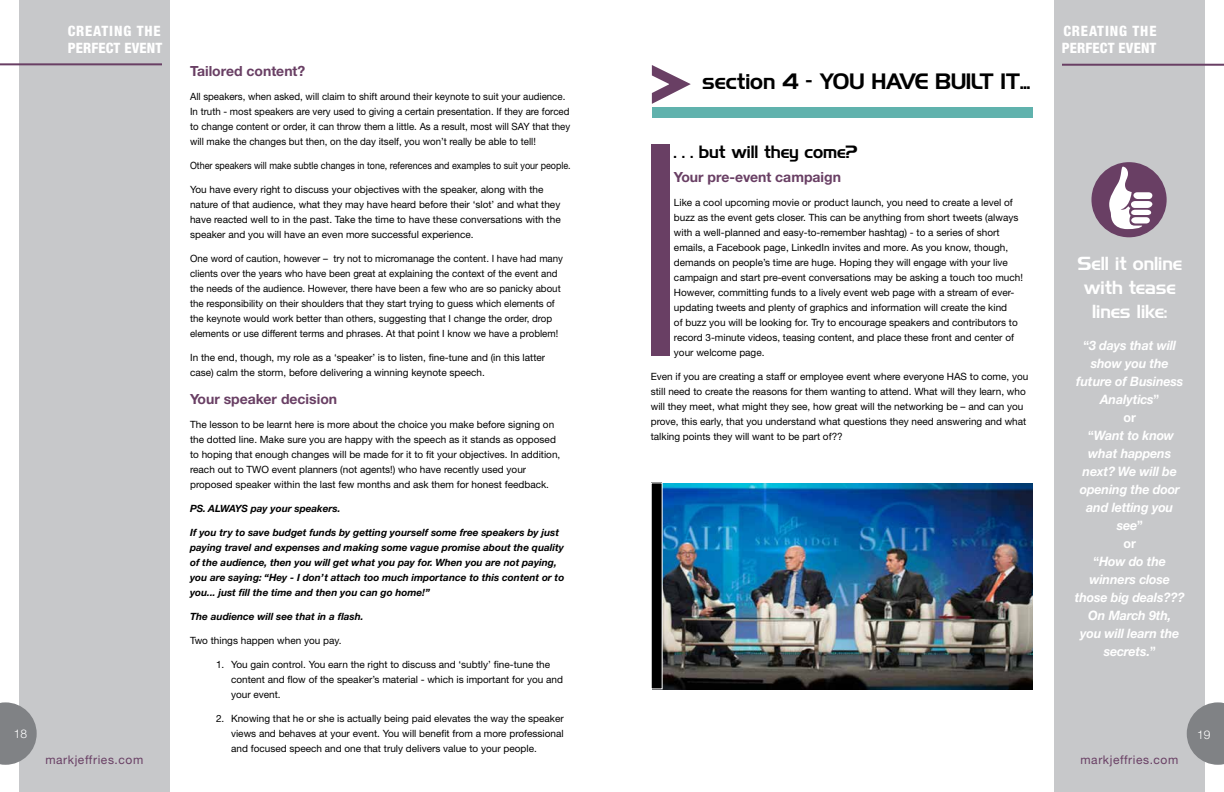
<style>
.page{position:relative;width:1224px;height:792px;background:#fff}
.page>*{position:absolute;margin:0;border:0;box-sizing:border-box;transform-origin:0 0}
.t1{font:700 58px "Thonburi";color:#693f64}
.t2{font:20px "Highland Gothic FLF";color:#000}
.t3{font:17px/24px "Highland Gothic FLF";color:#fff;text-align:center}
.t4{font:16px "Highland Gothic FLF";color:#000}
.t5{font:800 condensed 14.3px/16.9px "Helvetica Neue";letter-spacing:.01em;color:#fff}
.t6{font:700 14px "Helvetica Neue CE";color:#693f64}
.t7{font:italic 700 13px/18px "Helvetica Neue CE";letter-spacing:-.01em;color:#fff;text-align:center;scale:.96 1}
.t8{font:12px "Helvetica Neue";letter-spacing:.05em;color:#693f64}
.t9{font:300 12px "Helvetica Neue";color:#fff}
.t10{font:10px/15px "Helvetica Neue";color:#000}
.t11{font:italic 700 10px/15px "Helvetica Neue CE";color:#000}
.t12{font:10px "Helvetica Neue";color:#000;scale:.9 1}
.s1{font-style:normal}
</style>
<div class="page">
<div style="left:19px;top:0;width:150px;height:792px;background:#c7c8ca"></div>
<svg style="left:0;top:702px;width:37px;height:63px"></svg>
<div style="left:1054px;top:0;width:150px;height:792px;background:#c7c8ca"></div>
<svg style="left:1187px;top:702px;width:37px;height:63px"></svg>
<hr style="left:0;top:63px;width:162px;height:2px;background:#693f64">
<hr style="left:1062px;top:64px;width:162px;height:2px;background:#693f64">
<div style="left:651px;top:144px;width:18px;height:212px;background:#693f64"></div>
<div style="left:652px;top:107px;width:380px;height:10px;background:#60b2ad"></div>
<svg style="left:651px;top:65px;width:40px;height:39px"></svg>
<div style="left:1091px;top:162px;width:76px;height:75px;background:#693f64;border-radius:50%"></div>
<svg style="left:1109px;top:167px;width:43px;height:62px"></svg>
<img style="left:663px;top:483px;width:369px;height:206px">
<svg style="left:651px;top:482px;width:12px;height:208px;background:#292a2b"></svg>
<h3 class="t5" style="left:68px;top:22px;width:96px">CREATING THE<br>PERFECT EVENT</h3>
<h3 class="t5" style="left:1062px;top:23px;width:96px">CREATING THE<br>PERFECT EVENT</h3>
<h3 class="t6" style="left:190px;top:62px;width:117px">Tailored content?</h3>
<p class="t10" style="left:190px;top:88px;width:382px">All speakers, when asked, will claim to shift around their keynote to suit your audience.<br>In truth - most speakers are very used to giving a certain presentation. If they are forced to change content or order, it can throw them a little. As a result, most will SAY that they will make the changes but then, on the day itself, you won’t really be able to tell!</p>
<p class="t12" style="left:190px;top:159px;width:425px">Other speakers will make subtle changes in tone, references and examples to suit your people.</p>
<p class="t10" style="left:190px;top:181px;width:372px">You have every right to discuss your objectives with the speaker, along with the nature of that audience, what they may have heard before their ‘slot’ and what they have reacted well to in the past. Take the time to have these conversations with the speaker and you will have an even more successful experience.</p>
<p class="t10" style="left:190px;top:250px;width:375px">One word of caution, however – try not to micromanage the content. I have had many clients over the years who have been great at explaining the context of the event and the needs of the audience. However, there have been a few who are so panicky about the responsibility on their shoulders that they start trying to guess which elements of the keynote would work better than others, suggesting that I change the order, drop elements or use different terms and phrases. At that point I know we have a problem!</p>
<p class="t10" style="left:190px;top:349px;width:357px">In the end, though, my role as a ‘speaker’ is to listen, fine-tune and (in this latter case) calm the storm, before delivering a winning keynote speech.</p>
<h3 class="t6" style="left:190px;top:390px;width:149px">Your speaker decision</h3>
<p class="t10" style="left:190px;top:417px;width:372px">The lesson to be learnt here is more about the choice you make before signing on the dotted line. Make sure you are happy with the speech as it stands as opposed to hoping that enough changes will be made for it to fit your objectives. In addition, reach out to TWO event planners (not agents!) who have recently used your proposed speaker within the last few months and ask them for honest feedback.</p>
<p class="t11" style="left:190px;top:501px;width:152px">PS. ALWAYS pay your speakers.</p>
<p class="t11" style="left:190px;top:525px;width:376px">If you try to save budget funds by getting yourself some free speakers by just paying travel and expenses and making some vague promise about the quality of the audience, then you will get what you pay for. When you are not paying, you are saying: “Hey - I don’t attach too much importance to this content or to you... just fill the time and then you can go home!”</p>
<p class="t11" style="left:190px;top:609px;width:175px">The audience will see that in a flash.</p>
<p class="t10" style="left:190px;top:633px;width:153px">Two things happen when you pay.</p>
<p class="t10" style="left:231px;top:657px;width:333px;text-indent:-15px">1. You gain control. You earn the right to discuss and ‘subtly’ fine-tune the content and flow of the speaker’s material - which is important for you and your event.</p>
<p class="t10" style="left:231px;top:711px;width:334px;text-align:justify;text-indent:-15px">2. Knowing that he or she is actually being paid elevates the way the speaker views and behaves at your event. You will benefit from a more professional and focused speech and one that truly delivers value to your people.</p>
<h1 class="t1" style="left:651px;top:31px;width:40px">&gt;</h1>
<h2 class="t2" style="left:702px;top:67px;width:330px">section 4 - YOU HAVE BUILT IT...</h2>
<h3 class="t4" style="left:674px;top:140px;width:185px">. . . but will they come?</h3>
<h3 class="t6" style="left:674px;top:168px;width:169px">Your pre-event campaign</h3>
<p class="t10" style="left:674px;top:195px;width:350px">Like a cool upcoming movie or product launch, you need to create a level of buzz as the event gets closer. This can be anything from short tweets (always with a well-planned and easy-to-remember hashtag) - to a series of short emails, a Facebook page, LinkedIn invites and more. As you know, though, demands on people’s time are huge. Hoping they will engage with your live campaign and start pre-event conversations may be asking a touch too much!<br>However, committing funds to a lively event web page with a stream of ever&shy;updating tweets and plenty of graphics and information will create the kind<br>of buzz you will be looking for. Try to encourage speakers and contributors to record 3-minute videos, teasing content, and place these front and center of your welcome page.</p>
<p class="t10" style="left:651px;top:369px;width:379px">Even if you are creating a staff or employee event where everyone HAS to come, you still need to create the reasons for them wanting to attend. What will they learn, who will they meet, what might they see, how great will the networking be – and can you prove, this early, that you understand what questions they need answering and what talking points they will want to be part of??</p>
<h3 class="t3" style="left:1077px;top:251px;width:106px">Sell it online with tease lines like:</h3>
<h3 class="t7" style="left:1075px;top:336px;width:116px"><span class="s1">“</span>3 days that will show you the future of Business<br>Analytics<span class="s1">”<br>or<br>“</span>Want to know what happens next? We will be opening the door and letting you see<span class="s1">”<br>or<br>“</span>How do the winners close those big deals???<br>On March 9th,<br>you will learn the secrets.<span class="s1">”</span></h3>
<p class="t9" style="left:14px;top:726px;width:15px">18</p>
<p class="t9" style="left:1197px;top:727px;width:15px">19</p>
<p class="t8" style="left:45px;top:753px;width:99px">markjeffries.com</p>
<p class="t8" style="left:1080px;top:753px;width:99px">markjeffries.com</p>
</div>
